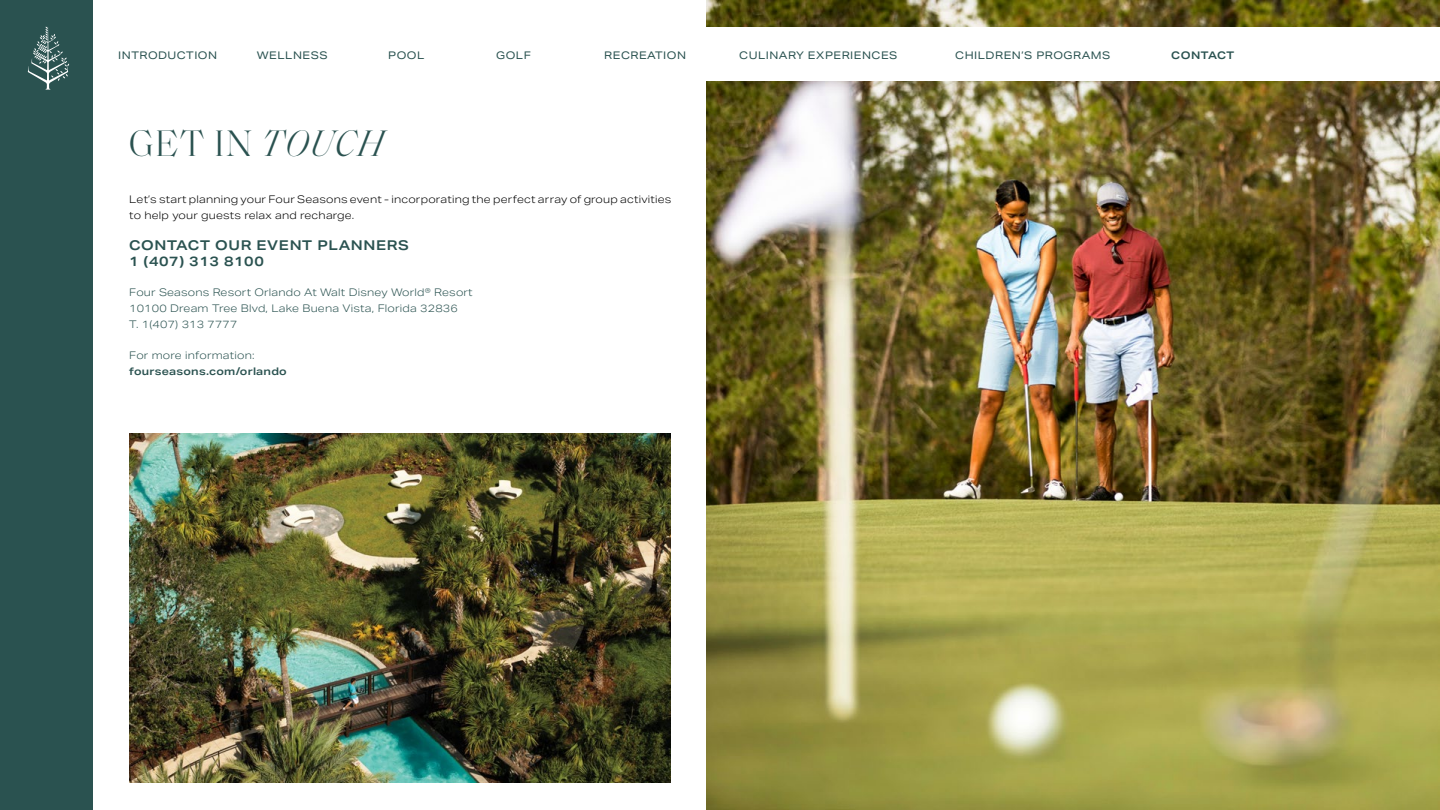
<style>
.page{position:relative;width:1440px;height:810px;background:#fff}
.page>*{position:absolute;margin:0;border:0;box-sizing:border-box;transform-origin:0 0}
.t1{font:300 37.5px "Saol Display";color:#2a5250}
.t2{font:600 13.5px/15.8px "Aktiv Grotesk Ex";letter-spacing:.05em;color:#2a5250}
.t3{font:300 10.5px/15.8px "Aktiv Grotesk Ex";letter-spacing:.02em;color:#2a5250}
.t4{font:300 10.5px/15.8px "Aktiv Grotesk Ex";letter-spacing:.02em;color:#000}
.t5{font:10.5px "Aktiv Grotesk Ex";letter-spacing:.05em;color:#2a5250}
.t6{font:600 10.5px "Aktiv Grotesk Ex";letter-spacing:.02em;color:#2a5250}
.t7{font:600 10.5px "Aktiv Grotesk Ex";letter-spacing:.045em;color:#2a5250}
.s1{font-style:italic}
</style>
<div class="page">
<img style="left:706px;top:0;width:733px;height:810px">
<div style="left:0;top:27px;width:1440px;height:53px;background:#fff"></div>
<div style="left:0;top:0;width:93px;height:810px;background:#2a5250"></div>
<svg style="left:28px;top:27px;width:41px;height:63px"></svg>
<img style="left:130px;top:434px;width:540px;height:349px">
<p class="t5" style="left:118px;top:49px;width:100px">INTRODUCTION</p>
<p class="t5" style="left:257px;top:49px;width:72px">WELLNESS</p>
<p class="t5" style="left:388px;top:49px;width:38px">POOL</p>
<p class="t5" style="left:496px;top:49px;width:36px">GOLF</p>
<p class="t5" style="left:604px;top:49px;width:83px">RECREATION</p>
<p class="t5" style="left:739px;top:49px;width:160px">CULINARY EXPERIENCES</p>
<p class="t5" style="left:955px;top:49px;width:157px">CHILDREN’S PROGRAMS</p>
<p class="t7" style="left:1171px;top:49px;width:65px">CONTACT</p>
<h2 class="t1" style="left:129px;top:116px;width:255px">GET IN <span class="s1">TOUCH</span></h2>
<p class="t4" style="left:129px;top:192px;width:544px">Let’s start planning your Four Seasons event - incorporating the perfect array of group activities to help your guests relax and recharge.</p>
<p class="t2" style="left:129px;top:238px;width:281px">CONTACT OUR EVENT PLANNERS<br>1 (407) 313 8100</p>
<p class="t3" style="left:129px;top:285px;width:345px">Four Seasons Resort Orlando At Walt Disney World® Resort<br>10100 Dream Tree Blvd, Lake Buena Vista, Florida 32836<br>T. 1(407) 313 7777</p>
<p class="t3" style="left:129px;top:348px;width:127px">For more information:</p>
<p class="t6" style="left:129px;top:365px;width:159px">fourseasons.com/orlando</p>
</div>
